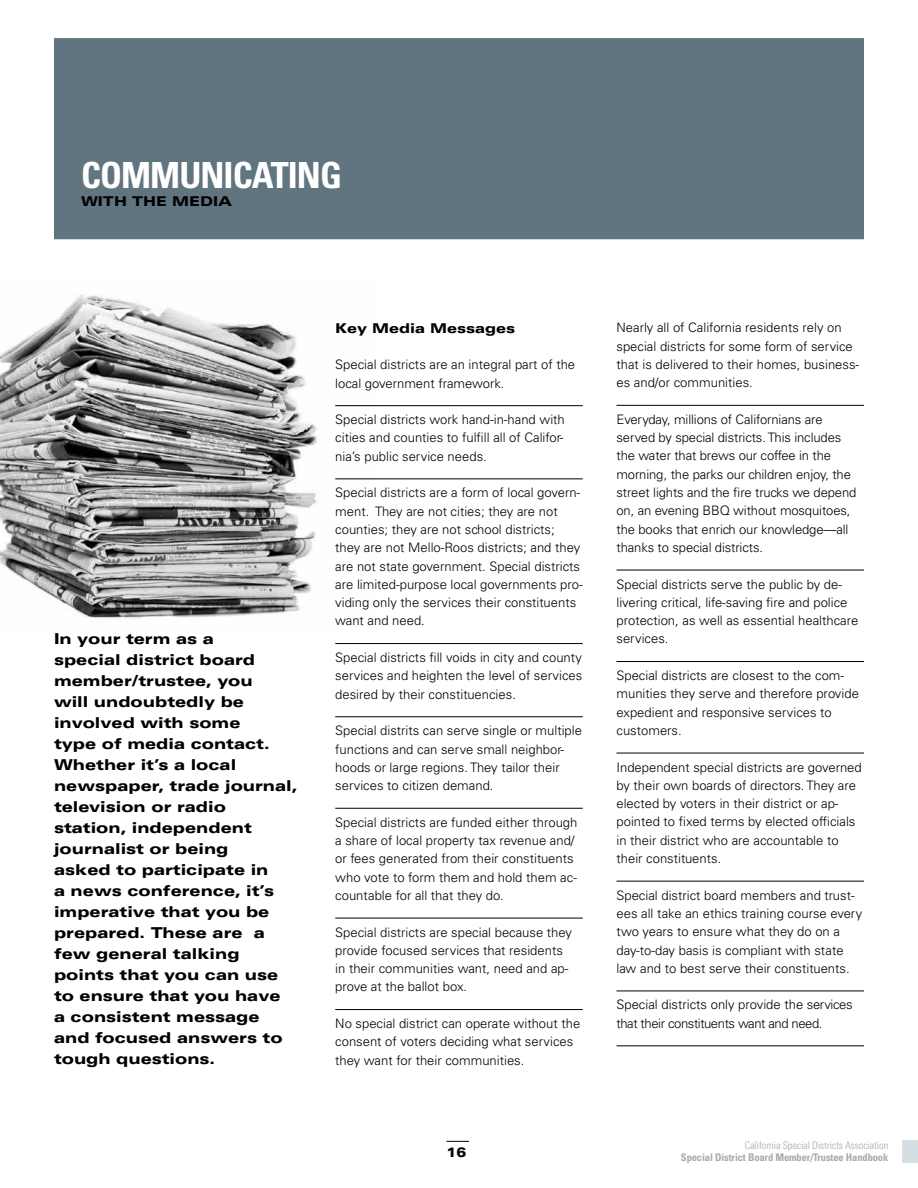
<style>
.page{position:relative;width:918px;height:1188px;background:#fff}
.page>*{position:absolute;margin:0;border:0;box-sizing:border-box;transform-origin:0 0}
.t1{font:700 condensed 36px "Univers LT Std";letter-spacing:-.025em;color:#fff}
.t2{font:900 expanded 15px/21px "Univers LT Std";color:#000}
.t3{font:900 expanded 13.5px "Univers LT Std";color:#000}
.t4{font:300 13.05px/18.3px "Univers LT Std";color:#000}
.t5{font:300 13.05px/18.3px "Univers LT Std";letter-spacing:-.03em;color:#000}
.t6{font:700 condensed 10.5px "Univers LT Std";letter-spacing:-.01em;color:#a7a9ac}
.t7{font:300 condensed 10.5px "Univers LT Std";letter-spacing:-.01em;color:#a7a9ac}
</style>
<div class="page">
<div style="left:902px;top:1140px;width:16px;height:22px;background:#d5dee3"></div>
<img style="left:0;top:295px;width:376px;height:324px">
<div style="left:54px;top:38px;width:810px;height:201px;background:#617580;border:2px solid #617580"></div>
<hr style="left:335px;top:405px;width:248px;height:1px;background:#000">
<hr style="left:335px;top:479px;width:248px;height:1px;background:#000">
<hr style="left:335px;top:643px;width:248px;height:1px;background:#000">
<hr style="left:335px;top:717px;width:248px;height:1px;background:#000">
<hr style="left:335px;top:808px;width:248px;height:1px;background:#000">
<hr style="left:335px;top:918px;width:248px;height:1px;background:#000">
<hr style="left:335px;top:1009px;width:248px;height:1px;background:#000">
<hr style="left:616px;top:405px;width:248px;height:1px;background:#000">
<hr style="left:616px;top:570px;width:248px;height:1px;background:#000">
<hr style="left:616px;top:661px;width:248px;height:1px;background:#000">
<hr style="left:616px;top:753px;width:248px;height:1px;background:#000">
<hr style="left:616px;top:881px;width:248px;height:1px;background:#000">
<hr style="left:616px;top:991px;width:248px;height:1px;background:#000">
<hr style="left:616px;top:1046px;width:248px;height:1px;background:#000">
<svg style="left:447px;top:1141px;width:22px;height:1px"></svg>
<h1 class="t1" style="left:81px;top:153px;width:238px">COMMUNICATING</h1>
<p class="t3" style="left:81px;top:194px;width:153px">WITH THE MEDIA</p>
<p class="t2" style="left:54px;top:628px;width:245px">In your term as a<br>special district board member/trustee, you<br>will undoubtedly be involved with some<br>type of media contact.<br>Whether it’s a local newspaper, trade journal, television or radio station, independent journalist or being<br>asked to participate in<br>a news conference, it’s imperative that you be prepared. These are a few general talking points that you can use to ensure that you have<br>a consistent message and focused answers to tough questions.</p>
<p class="t3" style="left:335px;top:320px;width:182px">Key Media Messages</p>
<p class="t4" style="left:335px;top:355px;width:242px">Special districts are an integral part of the local government framework.</p>
<p class="t4" style="left:335px;top:410px;width:231px;text-align:justify">Special districts work hand-in-hand with cities and counties to fulfill all of Califor&shy;nia’s public service needs.</p>
<p class="t4" style="left:335px;top:484px;width:249px">Special districts are a form of local govern&shy;ment. They are not cities; they are not counties; they are not school districts; they are not Mello-Roos districts; and they are not state government. Special districts are limited-purpose local governments pro&shy;viding only the services their constituents want and need.</p>
<p class="t4" style="left:335px;top:648px;width:249px;text-align:justify">Special districts fill voids in city and county services and heighten the level of services desired by their constituencies.</p>
<p class="t4" style="left:335px;top:721px;width:248px">Special distrits can serve single or multiple functions and can serve small neighbor&shy;hoods or large regions. They tailor their services to citizen demand.</p>
<p class="t4" style="left:335px;top:813px;width:244px">Special districts are funded either through a share of local property tax revenue and/ or fees generated from their constituents who vote to form them and hold them ac&shy;countable for all that they do.</p>
<p class="t4" style="left:335px;top:923px;width:238px">Special districts are special because they provide focused services that residents in their communities want, need and ap&shy;prove at the ballot box.</p>
<p class="t4" style="left:335px;top:1014px;width:247px">No special district can operate without the consent of voters deciding what services they want for their communities.</p>
<p class="t3" style="left:447px;top:1145px;width:21px">16</p>
<p class="t4" style="left:617px;top:319px;width:244px">Nearly all of California residents rely on special districts for some form of service that is delivered to their homes, business&shy;es and/or communities.</p>
<p class="t4" style="left:616px;top:410px;width:241px">Everyday, millions of Californians are served by special districts. This includes the water that brews our coffee in the morning, the parks our children enjoy, the street lights and the fire trucks we depend on, an evening BBQ without mosquitoes, the books that enrich our knowledge—all thanks to special districts.</p>
<p class="t4" style="left:616px;top:575px;width:243px">Special districts serve the public by de&shy;livering critical, life-saving fire and police protection, as well as essential healthcare services.</p>
<p class="t4" style="left:616px;top:666px;width:244px">Special districts are closest to the com&shy;munities they serve and therefore provide expedient and responsive services to customers.</p>
<p class="t4" style="left:616px;top:758px;width:247px">Independent special districts are governed by their own boards of directors. They are elected by voters in their district or ap&shy;pointed to fixed terms by elected officials in their district who are accountable to their constituents.</p>
<p class="t4" style="left:616px;top:886px;width:247px">Special district board members and trust&shy;ees all take an ethics training course every two years to ensure what they do on a day-to-day basis is compliant with state law and to best serve their constituents.</p>
<p class="t5" style="left:616px;top:996px;width:238px">Special districts only provide the services that their constituents want and need.</p>
<p class="t7" style="left:745px;top:1139px;width:145px">California Special Districts Association</p>
<p class="t6" style="left:681px;top:1150px;width:209px">Special District Board Member/Trustee Handbook</p>
</div>
